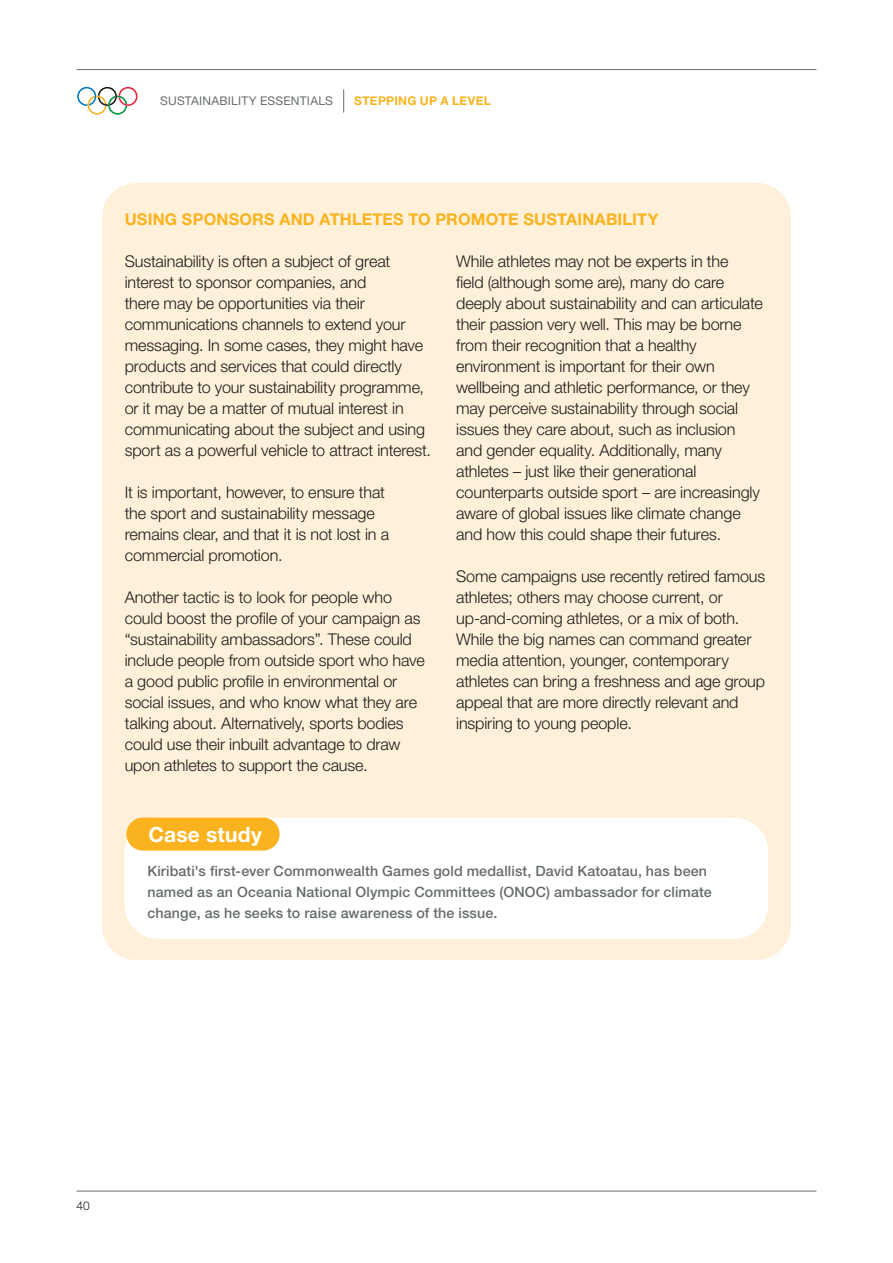
<style>
.page{position:relative;width:893px;height:1263px;background:#fff}
.page>*{position:absolute;margin:0;border:0;box-sizing:border-box;transform-origin:0 0}
.BODY_COPY_NEW{font:700 21px "Helvetica Neue LT Pro";letter-spacing:.015em;color:#fff}
.BODY_COPY_NEW-2{font:300 16.2px/21px "Helvetica Neue LT Pro";letter-spacing:-.005em;color:#1d1d1b}
.SUB_HEAD_SMALL{font:700 16.2px "Helvetica Neue LT Pro";letter-spacing:.015em;color:#fab31e}
.BODY_COPY_NEW-3{font:500 14.25px/21px "Helvetica Neue LT Pro";letter-spacing:.01em;color:#676c6e}
.t1{font:12px "Helvetica Neue LT Pro";letter-spacing:.015em;color:#676c6e}
.t2{font:700 12px "Helvetica Neue LT Pro";letter-spacing:.025em;color:#fab31e}
.PAGE_NUMBER{font:300 12px "Helvetica Neue LT Pro";color:#1d1d1b}
</style>
<div class="page">
<div style="left:102px;top:183px;width:689px;height:777px;background:#fff0d9;border-radius:34px"></div>
<div style="left:125px;top:818px;width:643px;height:121px;background:#fff;border-radius:34px"></div>
<div style="left:126px;top:818px;width:154px;height:33px;background:#fab31e;border-radius:16px"></div>
<hr style="left:77px;top:69px;width:739px;height:1px;background:#676c6e">
<svg style="left:77px;top:87px;width:61px;height:28px"></svg>
<svg style="left:343px;top:89px;width:1px;height:24px"></svg>
<hr style="left:77px;top:1191px;width:739px;height:1px;background:#676c6e">
<p class="t1" style="left:160px;top:93px;width:174px">SUSTAINABILITY ESSENTIALS</p>
<p class="t2" style="left:354px;top:93px;width:138px">STEPPING UP A LEVEL</p>
<p class="SUB_HEAD_SMALL" style="left:125px;top:209px;width:535px">USING SPONSORS AND ATHLETES TO PROMOTE SUSTAINABILITY</p>
<p class="BODY_COPY_NEW-2" style="left:125px;top:250px;width:308px">Sustainability is often a subject of great interest to sponsor companies, and<br>there may be opportunities via their communications channels to extend your messaging. In some cases, they might have products and services that could directly contribute to your sustainability programme, or it may be a matter of mutual interest in communicating about the subject and using sport as a powerful vehicle to attract interest.</p>
<p class="BODY_COPY_NEW-2" style="left:125px;top:481px;width:266px">It is important, however, to ensure that the sport and sustainability message remains clear, and that it is not lost in a commercial promotion.</p>
<p class="BODY_COPY_NEW-2" style="left:125px;top:586px;width:302px">Another tactic is to look for people who could boost the profile of your campaign as “sustainability ambassadors”. These could include people from outside sport who have a good public profile in environmental or social issues, and who know what they are talking about. Alternatively, sports bodies could use their inbuilt advantage to draw upon athletes to support the cause.</p>
<p class="BODY_COPY_NEW" style="left:148px;top:821px;width:115px">Case study</p>
<p class="BODY_COPY_NEW-2" style="left:456px;top:250px;width:308px">While athletes may not be experts in the<br>field (although some are), many do care deeply about sustainability and can articulate their passion very well. This may be borne from their recognition that a healthy environment is important for their own wellbeing and athletic performance, or they may perceive sustainability through social issues they care about, such as inclusion and gender equality. Additionally, many athletes – just like their generational counterparts outside sport – are increasingly aware of global issues like climate change and how this could shape their futures.</p>
<p class="BODY_COPY_NEW-2" style="left:456px;top:565px;width:311px">Some campaigns use recently retired famous athletes; others may choose current, or up-and-coming athletes, or a mix of both.<br>While the big names can command greater media attention, younger, contemporary athletes can bring a freshness and age group appeal that are more directly relevant and inspiring to young people.</p>
<p class="BODY_COPY_NEW-3" style="left:147px;top:860px;width:566px">Kiribati's first-ever Commonwealth Games gold medallist, David Katoatau, has been named as an Oceania National Olympic Committees (ONOC) ambassador for climate change, as he seeks to raise awareness of the issue.</p>
<p class="PAGE_NUMBER" style="left:77px;top:1198px;width:15px">40</p>
</div>
